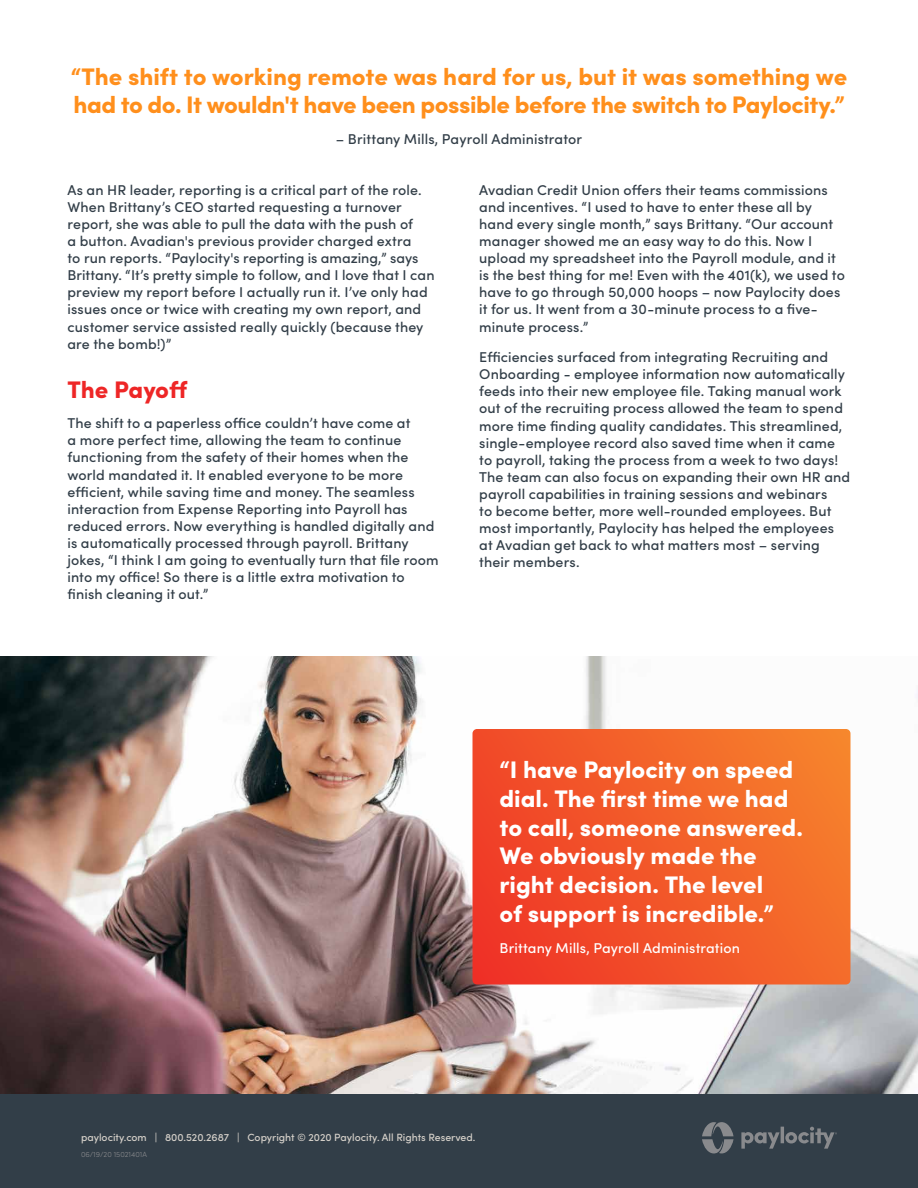
<style>
.page{position:relative;width:918px;height:1188px;background:#fff}
.page>*{position:absolute;margin:0;border:0;box-sizing:border-box;transform-origin:0 0}
.t1{font:900 24px/28.8px "Sofia Pro";color:#fff}
.t2{font:900 24px/28.8px "Sofia Pro";letter-spacing:-.02em;color:#ff8f1c}
.t3{font:900 24px "Sofia Pro";letter-spacing:-.005em;color:#ee2626}
.t4{font:500 14.25px/17.1px "Sofia Pro";letter-spacing:.01em;color:#323e48}
.t5{font:500 14.25px "Sofia Pro";letter-spacing:.01em;color:#fff}
.t6{font:500 10.5px "Sofia Pro";color:#d6d1ca}
.t7{font:300 7.5px "Sofia Pro";color:#898a8d}
</style>
<div class="page">
<div style="left:0;top:1094px;width:918px;height:94px;background:#323e48"></div>
<svg style="left:702px;top:1122px;width:32px;height:31px"></svg>
<svg style="left:741px;top:1127px;width:96px;height:22px"></svg>
<img style="left:0;top:657px;width:918px;height:437px">
<svg style="left:472px;top:729px;width:378px;height:256px;background:#f25b2b"></svg>
<h1 class="t2" style="left:71px;top:60px;width:778px">“The shift to working remote was hard for us, but it was something we had to do. It wouldn't have been possible before the switch to Paylocity.”</h1>
<p class="t4" style="left:336px;top:130px;width:248px">– Brittany Mills, Payroll Administrator</p>
<p class="t4" style="left:68px;top:180px;width:369px">As an HR leader, reporting is a critical part of the role.<br>When Brittany’s CEO started requesting a turnover report, she was able to pull the data with the push of<br>a button. Avadian's previous provider charged extra<br>to run reports. “Paylocity's reporting is amazing,” says Brittany. “It’s pretty simple to follow, and I love that I can preview my report before I actually run it. I’ve only had issues once or twice with creating my own report, and customer service assisted really quickly (because they are the bomb!)”</p>
<h1 class="t3" style="left:68px;top:370px;width:121px">The Payoff</h1>
<p class="t4" style="left:68px;top:414px;width:373px">The shift to a paperless office couldn’t have come at<br>a more perfect time, allowing the team to continue functioning from the safety of their homes when the world mandated it. It enabled everyone to be more efficient, while saving time and money. The seamless interaction from Expense Reporting into Payroll has reduced errors. Now everything is handled digitally and is automatically processed through payroll. Brittany jokes, “I think I am going to eventually turn that file room into my office! So there is a little extra motivation to finish cleaning it out.”</p>
<p class="t4" style="left:479px;top:180px;width:367px">Avadian Credit Union offers their teams commissions and incentives. “I used to have to enter these all by hand every single month,” says Brittany. “Our account manager showed me an easy way to do this. Now I upload my spreadsheet into the Payroll module, and it is the best thing for me! Even with the 401(k), we used to have to go through 50,000 hoops – now Paylocity does it for us. It went from a 30-minute process to a five&shy;minute process.”</p>
<p class="t4" style="left:479px;top:348px;width:372px">Efficiencies surfaced from integrating Recruiting and Onboarding - employee information now automatically feeds into their new employee file. Taking manual work out of the recruiting process allowed the team to spend more time finding quality candidates. This streamlined, single-employee record also saved time when it came to payroll, taking the process from a week to two days!<br>The team can also focus on expanding their own HR and payroll capabilities in training sessions and webinars<br>to become better, more well-rounded employees. But most importantly, Paylocity has helped the employees at Avadian get back to what matters most – serving their members.</p>
<h1 class="t1" style="left:500px;top:753px;width:305px">“I have Paylocity on speed dial. The first time we had to call, someone answered.<br>We obviously made the right decision. The level<br>of support is incredible.”</h1>
<p class="t5" style="left:500px;top:937px;width:242px">Brittany Mills, Payroll Administration</p>
<p class="t6" style="left:81px;top:1130px;width:396px">paylocity.com | 800.520.2687 | Copyright © 2020 Paylocity. All Rights Reserved.</p>
<p class="t7" style="left:81px;top:1149px;width:67px">06/19/20 15021401A</p>
</div>
